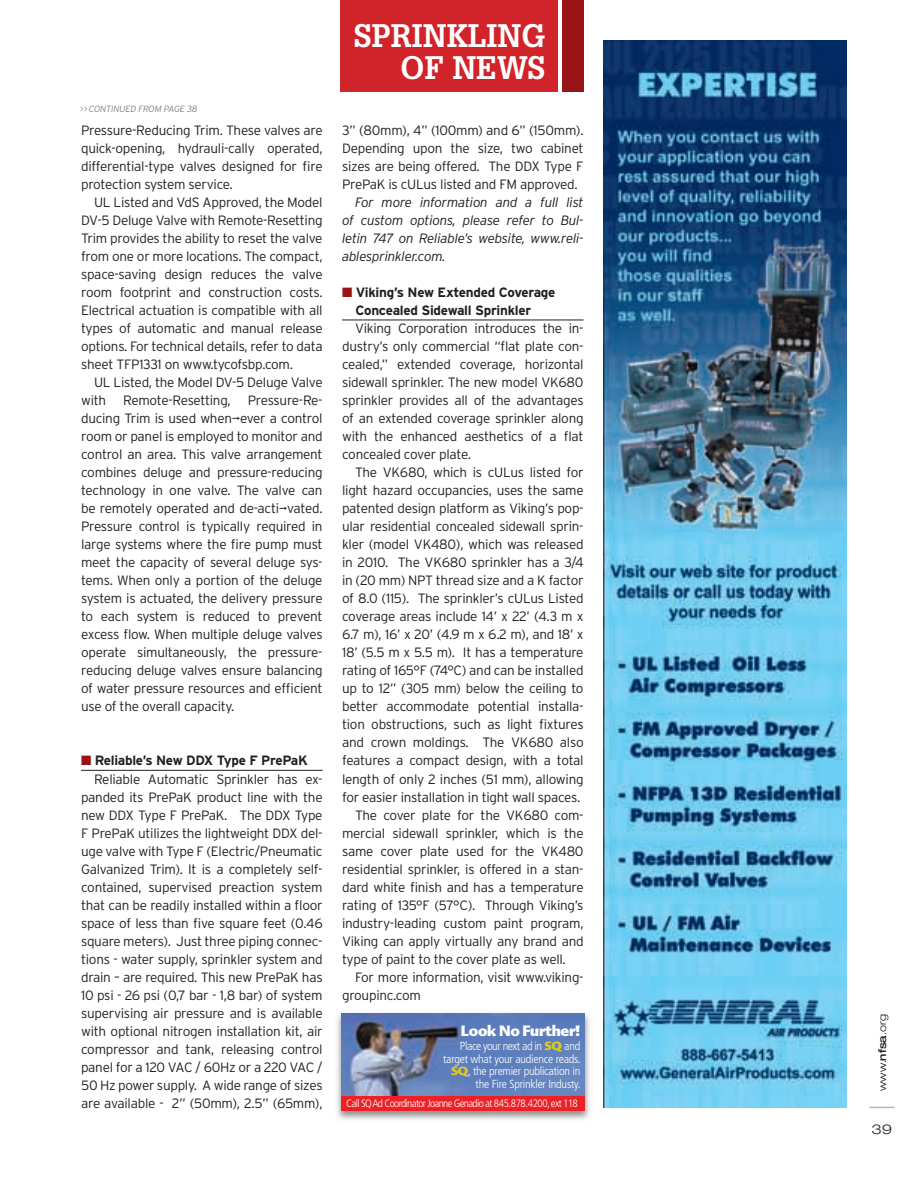
<style>
.page{position:relative;width:919px;height:1189px;background:#fff}
.page>*{position:absolute;margin:0;border:0;box-sizing:border-box;transform-origin:0 0}
.t1{font:700 31.8px/31.8px "Glypha";color:#fff;text-align:right}
.t2{font:900 14.55px "Advert";letter-spacing:-.02em;color:#fff;scale:1.04 1}
.t3{font:300 13.5px/18px "Interstate";letter-spacing:-.02em;color:#231f20;text-align:justify}
.t4{font:italic 300 13.5px/18px "Interstate";letter-spacing:-.02em;color:#231f20;text-align:justify}
.t5{font:700 13.5px/18px "Interstate";letter-spacing:-.02em;color:#231f20}
.t6{font:300 expanded 13.5px "Helvetica Neue";color:#231f20;scale:1.15 1}
.t7{font:300 condensed 11.7px/12.6px "Frutiger";letter-spacing:-.02em;color:#fff;text-align:right;scale:1.04 1}
.t8{font:300 condensed 10.65px "Frutiger";letter-spacing:-.06em;color:#fff;scale:1.04 1}
.t9{font:300 expanded 10.5px "Helvetica Neue";color:#231f20}
.t10{font:italic 300 9px "Interstate";letter-spacing:-.02em;color:#808285}
.s1{color:#981316}
.s2{font-family:"Advert";font-weight:900;font-stretch:normal;color:#e0cb20}
.s3{font-weight:500}
</style>
<div class="page">
<svg style="left:869px;top:1106px;width:25px;height:1px"></svg>
<div style="left:340px;top:0;width:217px;height:92px;background:#d1232a"></div>
<div style="left:561px;top:0;width:22px;height:92px;background:#981316"></div>
<hr style="left:81px;top:769px;width:241px;height:1px;background:#231f20">
<hr style="left:342px;top:319px;width:241px;height:1px;background:#231f20">
<img style="left:337px;top:1013px;width:253px;height:107px">
<img style="left:341px;top:1013px;width:243px;height:82px">
<div style="left:341px;top:1095px;width:243px;height:15px;background:#ed2026"></div>
<img style="left:603px;top:40px;width:243px;height:1067px">
<p class="t10" style="left:80px;top:103px;width:11px">&gt; &gt;contin</p>
<p class="t10" style="left:119px;top:103px;width:51px">Ued FROM page</p>
<p class="t10" style="left:187px;top:103px;width:12px">38</p>
<p class="t3" style="left:81px;top:121px;width:243px">Pressure-Reducing Trim. These valves are quick-opening, hydrauli-cally operated, differential-type valves designed for fire protection system service.</p>
<p class="t3" style="left:81px;top:193px;width:243px;text-indent:13px">UL Listed and VdS Approved, the Model DV-5 Deluge Valve with Remote-Resetting Trim provides the ability to reset the valve from one or more locations. The compact, space-saving design reduces the valve room footprint and construction costs.<br>Electrical actuation is compatible with all types of automatic and manual release options. For technical details, refer to data sheet TFP1331 on www.tycofsbp.com.</p>
<p class="t3" style="left:81px;top:373px;width:243px;text-indent:13px">UL Listed, the Model DV-5 Deluge Valve with</p>
<p class="t3" style="left:123px;top:391px;width:109px">Remote-Resetting,</p>
<p class="t3" style="left:81px;top:391px;width:243px;text-indent:167px">Pressure-Re&shy;ducing Trim is used when¬ever a control room or panel is employed to monitor and control an area. This valve arrangement combines deluge and pressure-reducing technology in one valve. The valve can be remotely operated and de-acti¬vated.<br>Pressure control is typically required in large systems where the fire pump must meet the capacity of several deluge sys&shy;tems. When only a portion of the deluge system is actuated, the delivery pressure to each system is reduced to prevent excess flow. When multiple deluge valves operate simultaneously, the pressure&shy;reducing deluge valves ensure balancing of water pressure resources and efficient use of the overall capacity.</p>
<p class="t5" style="left:81px;top:751px;width:227px"><span class="s1">■</span> Reliable’s New DDX Type F PrePaK</p>
<p class="t3" style="left:94px;top:769px;width:230px">Reliable Automatic Sprinkler has ex-</p>
<p class="t3" style="left:81px;top:787px;width:243px">panded its PrePaK product line with the</p>
<p class="t3" style="left:81px;top:805px;width:243px">new DDX Type F PrePaK. The DDX Type</p>
<p class="t3" style="left:81px;top:823px;width:243px">F PrePaK utilizes the lightweight DDX del-</p>
<p class="t3" style="left:81px;top:841px;width:243px">uge valve with Type F (Electric/Pneumatic</p>
<p class="t3" style="left:81px;top:859px;width:243px">Galvanized Trim). It is a completely self-</p>
<p class="t3" style="left:81px;top:877px;width:243px">contained, supervised preaction system</p>
<p class="t3" style="left:81px;top:895px;width:243px">that can be readily installed within a floor</p>
<p class="t3" style="left:81px;top:913px;width:243px">space of less than five square feet (0.46</p>
<p class="t3" style="left:81px;top:931px;width:243px">square meters). Just three piping connec-</p>
<p class="t3" style="left:81px;top:949px;width:243px">tions - water supply, sprinkler system and</p>
<p class="t3" style="left:81px;top:967px;width:243px">drain – are required. This new PrePaK has</p>
<p class="t3" style="left:81px;top:985px;width:243px">10 psi - 26 psi (0,7 bar - 1,8 bar) of system</p>
<p class="t3" style="left:81px;top:1003px;width:243px">supervising air pressure and is available</p>
<p class="t3" style="left:81px;top:1021px;width:243px">with optional nitrogen installation kit, air</p>
<p class="t3" style="left:81px;top:1039px;width:243px">compressor and tank, releasing control</p>
<p class="t3" style="left:81px;top:1057px;width:243px">panel for a 120 VAC / 60Hz or a 220 VAC /</p>
<p class="t3" style="left:81px;top:1075px;width:243px">50 Hz power supply. A wide range of sizes</p>
<p class="t3" style="left:81px;top:1093px;width:243px">are available - 2” (50mm), 2.5” (65mm),</p>
<h1 class="t1" style="left:353px;top:19px;width:193px">SPRINKLING<br>OF NEWS</h1>
<p class="t3" style="left:342px;top:121px;width:243px">3” (80mm), 4” (100mm) and 6” (150mm).<br>Depending upon the size, two cabinet sizes are being offered. The DDX Type F PrePaK is cULus listed and FM approved.</p>
<p class="t4" style="left:342px;top:193px;width:243px;text-indent:13px">For more information and a full list of custom options, please refer to Bul&shy;letin 747 on Reliable’s website, www.reli&shy;ablesprinkler.com.</p>
<p class="t5" style="left:355px;top:283px;width:201px;text-indent:-14px"><span class="s1">■</span> Viking’s New Extended Coverage<br>Concealed Sidewall Sprinkler</p>
<p class="t3" style="left:342px;top:319px;width:243px;text-indent:13px">Viking Corporation introduces the in&shy;dustry’s only commercial “flat plate con&shy;cealed,” extended coverage, horizontal sidewall sprinkler. The new model VK680 sprinkler provides all of the advantages of an extended coverage sprinkler along with the enhanced aesthetics of a flat concealed cover plate.</p>
<p class="t3" style="left:355px;top:463px;width:230px">The VK680, which is cULus listed for</p>
<p class="t3" style="left:342px;top:481px;width:243px">light hazard occupancies, uses the same</p>
<p class="t3" style="left:342px;top:499px;width:243px">patented design platform as Viking’s pop-</p>
<p class="t3" style="left:342px;top:517px;width:243px">ular residential concealed sidewall sprin-</p>
<p class="t3" style="left:342px;top:535px;width:243px">kler (model VK480), which was released</p>
<p class="t3" style="left:342px;top:553px;width:243px">in 2010. The VK680 sprinkler has a 3/4</p>
<p class="t3" style="left:342px;top:571px;width:243px">in (20 mm) NPT thread size and a K factor</p>
<p class="t3" style="left:342px;top:589px;width:243px">of 8.0 (115). The sprinkler’s cULus Listed</p>
<p class="t3" style="left:342px;top:607px;width:243px">coverage areas include 14’ x 22’ (4.3 m x</p>
<p class="t3" style="left:342px;top:625px;width:243px">6.7 m), 16’ x 20’ (4.9 m x 6.2 m), and 18’ x</p>
<p class="t3" style="left:342px;top:643px;width:243px">18’ (5.5 m x 5.5 m). It has a temperature</p>
<p class="t3" style="left:342px;top:661px;width:243px">rating of 165°F (74°C) and can be installed</p>
<p class="t3" style="left:342px;top:679px;width:243px">up to 12” (305 mm) below the ceiling to</p>
<p class="t3" style="left:342px;top:697px;width:243px">better accommodate potential installa-</p>
<p class="t3" style="left:342px;top:715px;width:243px">tion obstructions, such as light fixtures</p>
<p class="t3" style="left:342px;top:733px;width:243px">and crown moldings. The VK680 also</p>
<p class="t3" style="left:342px;top:751px;width:243px">features a compact design, with a total</p>
<p class="t3" style="left:342px;top:769px;width:243px">length of only 2 inches (51 mm), allowing</p>
<p class="t3" style="left:342px;top:787px;width:239px">for easier installation in tight wall spaces.</p>
<p class="t3" style="left:355px;top:805px;width:230px">The cover plate for the VK680 com-</p>
<p class="t3" style="left:342px;top:823px;width:243px">mercial sidewall sprinkler, which is the</p>
<p class="t3" style="left:342px;top:841px;width:243px">same cover plate used for the VK480</p>
<p class="t3" style="left:342px;top:859px;width:243px">residential sprinkler, is offered in a stan-</p>
<p class="t3" style="left:342px;top:877px;width:243px">dard white finish and has a temperature</p>
<p class="t3" style="left:342px;top:895px;width:243px">rating of 135°F (57°C). Through Viking’s</p>
<p class="t3" style="left:342px;top:913px;width:243px">industry-leading custom paint program,</p>
<p class="t3" style="left:342px;top:931px;width:243px">Viking can apply virtually any brand and</p>
<p class="t3" style="left:342px;top:949px;width:225px">type of paint to the cover plate as well.</p>
<p class="t3" style="left:355px;top:967px;width:230px">For more information, visit www.viking-</p>
<p class="t3" style="left:342px;top:985px;width:80px">groupinc.com</p>
<p class="t2" style="left:460px;top:1021px;width:116px">Look No Further!</p>
<p class="t7" style="left:443px;top:1039px;width:134px">Place your next ad in <span class="s2">SQ</span> and target what your audience reads.<br><span class="s2">SQ</span>, the premier publication in the Fire Sprinkler Industy.</p>
<p class="t8" style="left:346px;top:1096px;width:224px">Call SQ Ad Coordinator Joanne Genadio at 845.878.4200, ext 118</p>
<p class="t9" style="left:875px;top:1090px;width:78px;rotate:-90deg">www.<span class="s3">nfsa</span>.org</p>
<p class="t6" style="left:871px;top:1120px;width:20px">39</p>
</div>
